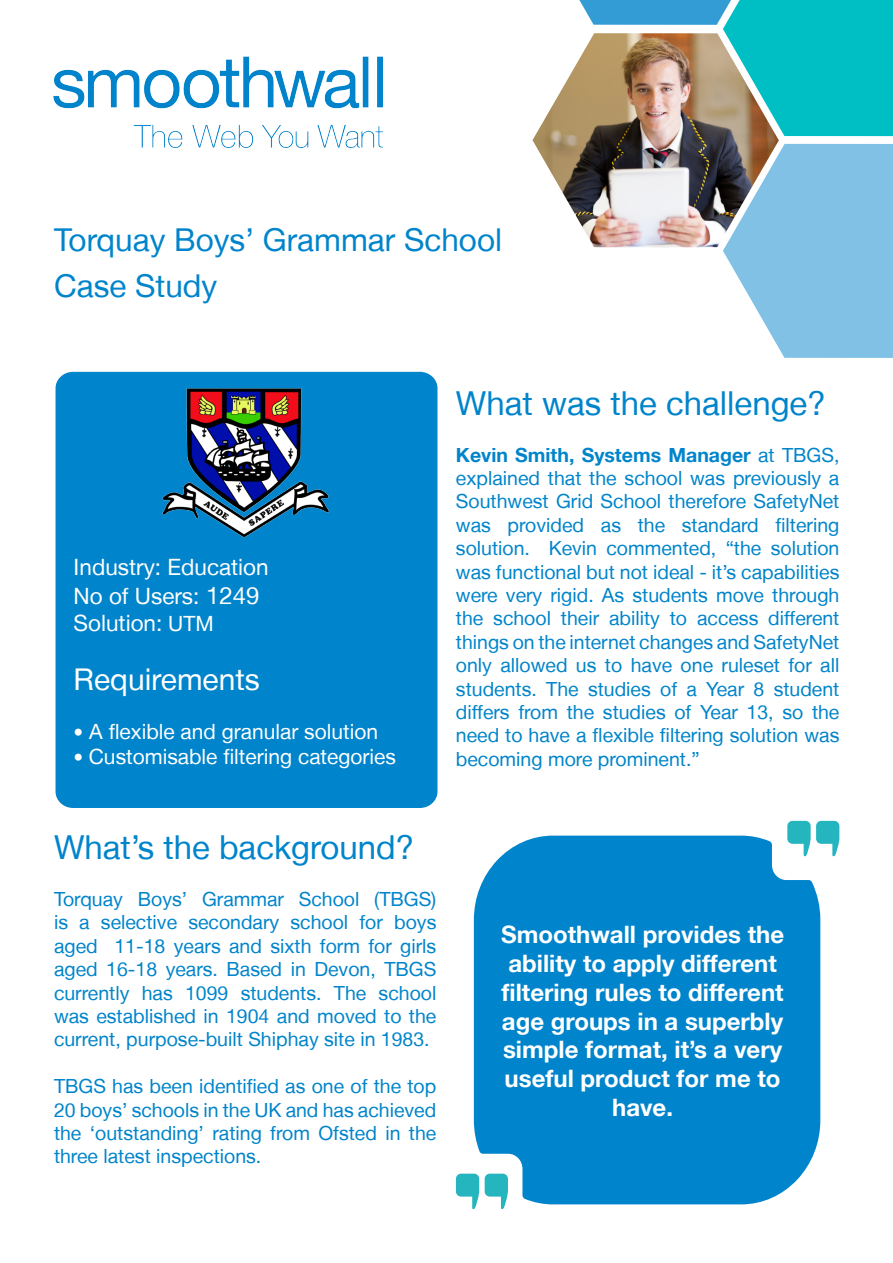
<style>
.page{position:relative;width:893px;height:1263px;background:#fff}
.page>*{position:absolute;margin:0;border:0;box-sizing:border-box;transform-origin:0 0}
.t1{font:33px "Helvetica Neue LT";color:#0084cb}
.t2{font:31.5px "Helvetica Neue LT";color:#0084cb}
.t3{font:30px "Helvetica Neue LT";color:#fff}
.t4{font:700 24px/28.8px "Helvetica 75";color:#fff;text-align:center}
.t5{font:22.5px "Helvetica Neue LT";color:#fff}
.t6{font:21px "Helvetica Neue LT";color:#fff}
.t7{font:19.5px/23.4px "Helvetica Neue LT";color:#0084cb;text-align:justify}
.s1{font-size:24px}
.s2{font-size:21px}
.s3{font-size:19.5px}
.s4{font-family:"Helvetica 75";font-weight:700}
</style>
<div class="page">
<img style="left:53px;top:56px;width:330px;height:92px">
<svg style="left:723px;top:144px;width:170px;height:214px;background:#8dc7e7"></svg>
<svg style="left:579px;top:0;width:314px;height:136px;background:#1abeca"></svg>
<img style="left:532px;top:33px;width:247px;height:214px">
<div style="left:56px;top:372px;width:381px;height:436px;background:#0084cb;border-radius:17px"></div>
<img style="left:162px;top:388px;width:167px;height:150px">
<div style="left:474px;top:836px;width:346px;height:368px;background:#0084cb"></div>
<svg style="left:456px;top:1174px;width:53px;height:35px"></svg>
<svg style="left:787px;top:821px;width:53px;height:35px"></svg>
<p class="t2" style="left:54px;top:221px;width:450px">Torquay Boys’ Grammar School</p>
<p class="t2" style="left:54px;top:267px;width:165px">Case Study</p>
<p class="t5" style="left:74px;top:553px;width:197px">Industry: Education</p>
<p class="t5" style="left:74px;top:582px;width:187px">No of Users: <span class="s1">1249</span></p>
<p class="t5" style="left:74px;top:609px;width:142px">Solution: <span class="s2">UTM</span></p>
<p class="t3" style="left:74px;top:661px;width:188px">Requirements</p>
<p class="t6" style="left:74px;top:719px;width:306px"><span class="s3">•</span> A flexible and granular solution</p>
<p class="t6" style="left:74px;top:744px;width:324px"><span class="s3">•</span> Customisable filtering categories</p>
<p class="t1" style="left:456px;top:383px;width:371px">What was the challenge?</p>
<p class="t7" style="left:456px;top:443px;width:385px"><span class="s4">Kevin Smith, Systems Manager</span> at TBGS, explained that the school was previously a Southwest Grid School therefore SafetyNet was provided as the standard filtering solution. Kevin commented, “the solution was functional but not ideal - it’s capabilities were very rigid. As students move through the school their ability to access different things on the internet changes and SafetyNet only allowed us to have one ruleset for all students. The studies of a Year 8 student differs from the studies of Year 13, so the need to have a flexible filtering solution was becoming more prominent.”</p>
<p class="t1" style="left:54px;top:828px;width:362px">What’s the background?</p>
<p class="t7" style="left:54px;top:887px;width:384px">Torquay Boys’ Grammar School (TBGS) is a selective secondary school for boys aged 11-18 years and sixth form for girls aged 16-18 years. Based in Devon, TBGS currently has 1099 students. The school was established in 1904 and moved to the current, purpose-built Shiphay site in 1983.</p>
<p class="t7" style="left:54px;top:1074px;width:384px">TBGS has been identified as one of the top 20 boys’ schools in the UK and has achieved the ‘outstanding’ rating from Ofsted in the three latest inspections.</p>
<p class="t4" style="left:501px;top:920px;width:285px">Smoothwall provides the ability to apply different filtering rules to different age groups in a superbly simple format, it’s a very useful product for me to have.</p>
</div>
